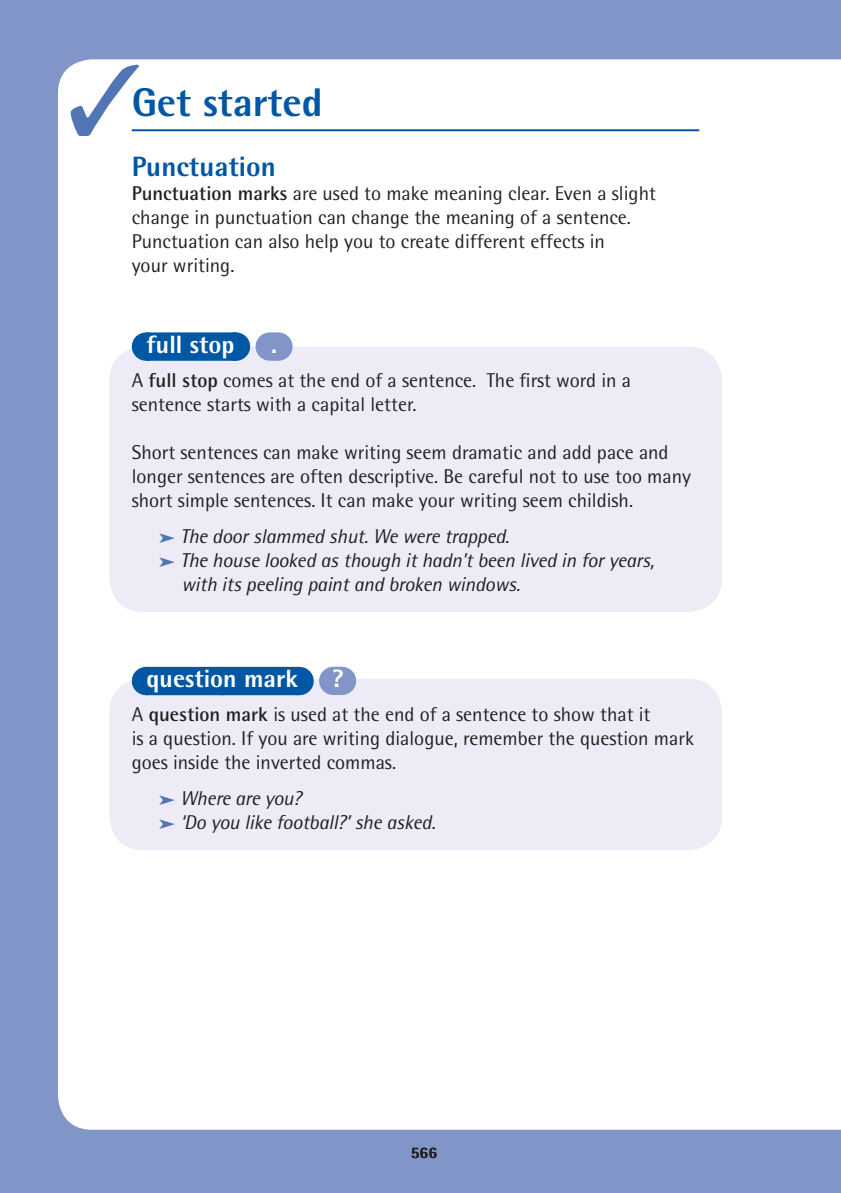
<style>
.page{position:relative;width:841px;height:1193px;background:#fff}
.page>*{position:absolute;margin:0;border:0;box-sizing:border-box;transform-origin:0 0}
.t1{font:800 40px "Rotis Semi Sans Std";color:#0057a4}
.t2{font:800 28px "Rotis Semi Sans Std";color:#0057a4}
.t3{font:800 25px "Rotis Semi Sans Std";color:#fff}
.t4{font:20px/24px "Rotis Semi Sans Std";color:#231f20}
.t5{font:italic 20px/24px "Rotis Semi Sans Std";letter-spacing:-.01em;color:#231f20}
.t6{font:800 16px "Rotis Semi Sans Std";color:#231f20}
.s1{font-weight:700}
.s2{color:#5275b6}
</style>
<div class="page">
<div style="left:0;top:0;width:840px;height:1193px;background:#8195c9"></div>
<div style="left:58px;top:59px;width:782px;height:1070px;background:#fff"></div>
<div style="left:109px;top:679px;width:612px;height:171px;background:#edecf6;border-radius:34px"></div>
<div style="left:109px;top:347px;width:612px;height:265px;background:#edecf6;border-radius:34px"></div>
<div style="left:146px;top:332px;width:89px;height:29px;background:#0057a4"></div>
<svg style="left:190px;top:332px;width:46px;height:29px"></svg>
<div style="left:146px;top:667px;width:152px;height:28px;background:#0057a4"></div>
<svg style="left:298px;top:667px;width:1px;height:28px"></svg>
<div style="left:269px;top:332px;width:9px;height:29px;background:#8195c9"></div>
<hr style="left:132px;top:129px;width:567px;height:2px;background:#0057a4">
<div style="left:333px;top:667px;width:9px;height:28px;background:#8195c9"></div>
<div style="left:71px;top:65px;width:68px;height:71px;background:#fff"></div>
<h1 class="t1" style="left:132px;top:77px;width:192px">Get started</h1>
<h2 class="t2" style="left:132px;top:149px;width:145px">Punctuation</h2>
<p class="t4" style="left:132px;top:181px;width:525px"><span class="s1">Punctuation marks</span> are used to make meaning clear. Even a slight change in punctuation can change the meaning of a sentence.<br>Punctuation can also help you to create different effects in<br>your writing.</p>
<p class="t3" style="left:146px;top:328px;width:89px">full stop</p>
<p class="t4" style="left:132px;top:367px;width:500px">A <span class="s1">full stop</span> comes at the end of a sentence. The first word in a sentence starts with a capital letter.</p>
<p class="t4" style="left:132px;top:439px;width:560px">Short sentences can make writing seem dramatic and add pace and longer sentences are often descriptive. Be careful not to use too many short simple sentences. It can make your writing seem childish.</p>
<p class="t5" style="left:159px;top:523px;width:352px"><span class="s2">➤</span> The door slammed shut. We were trapped.</p>
<p class="t5" style="left:159px;top:547px;width:496px"><span class="s2">➤</span> The house looked as though it hadn’t been lived in for years,</p>
<p class="t5" style="left:181px;top:571px;width:340px">with its peeling paint and broken windows.</p>
<p class="t3" style="left:271px;top:329px;width:8px">.</p>
<p class="t3" style="left:331px;top:663px;width:13px">?</p>
<p class="t3" style="left:146px;top:663px;width:153px">question mark</p>
<p class="t4" style="left:132px;top:702px;width:563px">A <span class="s1">question mark</span> is used at the end of a sentence to show that it<br>is a question. If you are writing dialogue, remember the question mark goes inside the inverted commas.</p>
<p class="t5" style="left:159px;top:786px;width:278px"><span class="s2">➤</span> Where are you?<br><span class="s2">➤</span> ‘Do you like football?’ she asked.</p>
<p class="t6" style="left:410px;top:1142px;width:28px">566</p>
</div>
